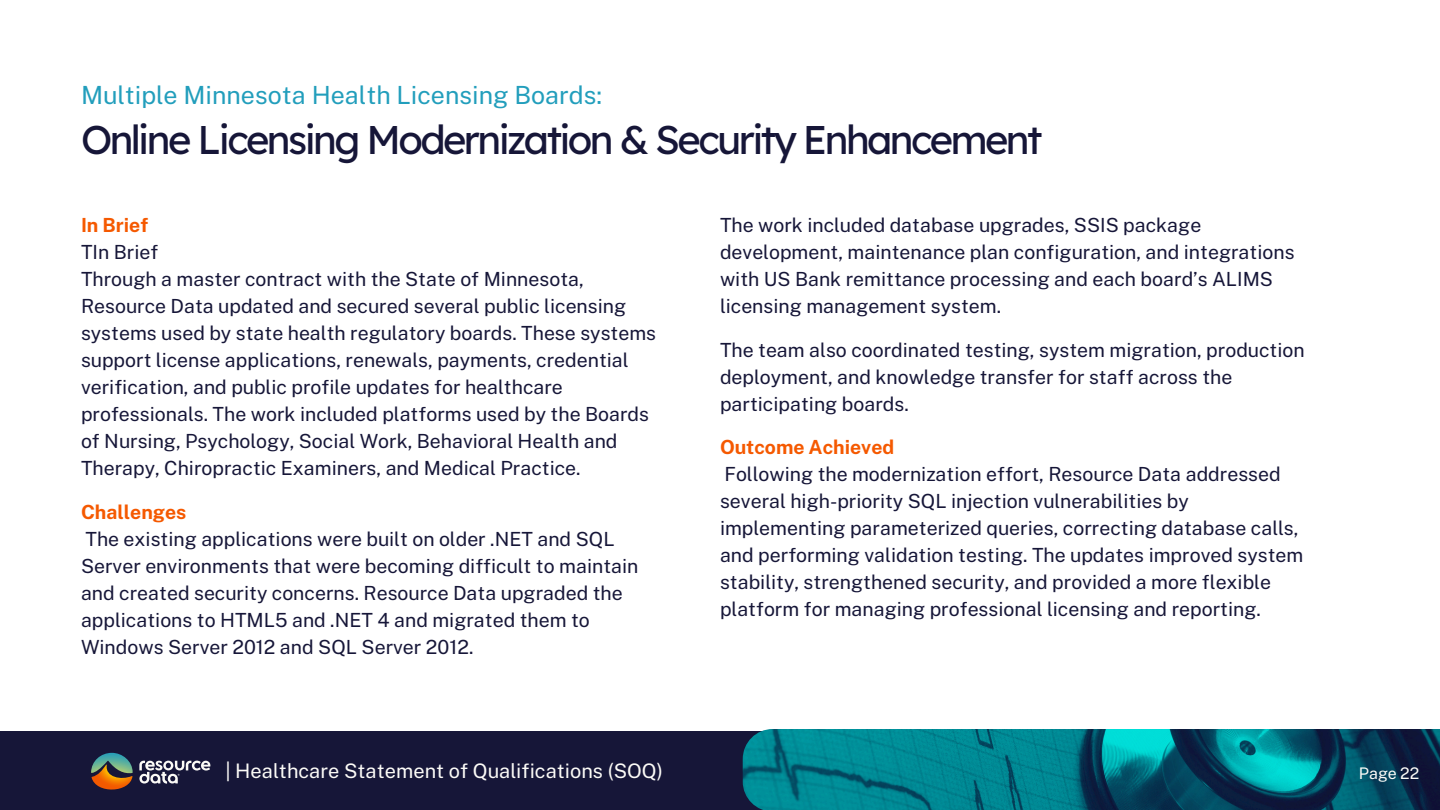
<style>
.page{position:relative;width:1440px;height:810px;background:#fff}
.page>*{position:absolute;margin:0;border:0;box-sizing:border-box;transform-origin:0 0}
.t1{font:40px "Lexend";letter-spacing:-.065em;color:#161638}
.t2{font:25px "Public Sans";color:#229ebc}
.t3{font:20px "Public Sans";color:#fcfbf7}
.t4{font:19.5px/27px "Public Sans";color:#161638}
.t5{font:16px "Public Sans";letter-spacing:-.005em;color:#fcfbf7}
.s1{font-weight:700;color:#f55900}
</style>
<div class="page">
<div style="left:0;top:731px;width:1440px;height:79px;background:#161638"></div>
<img style="left:743px;top:729px;width:697px;height:81px">
<svg style="left:139px;top:760px;width:72px;height:24px"></svg>
<svg style="left:91px;top:753px;width:42px;height:37px"></svg>
<h2 class="t2" style="left:81px;top:80px;width:523px">Multiple Minnesota Health Licensing Boards:</h2>
<h1 class="t1" style="left:81px;top:114px;width:963px">Online Licensing Modernization &amp; Security Enhancement</h1>
<h3 class="t4" style="left:81px;top:212px;width:577px"><span class="s1">In Brief<br></span>TIn Brief<br>Through a master contract with the State of Minnesota, Resource Data updated and secured several public licensing systems used by state health regulatory boards. These systems support license applications, renewals, payments, credential verification, and public profile updates for healthcare professionals. The work included platforms used by the Boards of Nursing, Psychology, Social Work, Behavioral Health and Therapy, Chiropractic Examiners, and Medical Practice.</h3>
<h3 class="t4" style="left:81px;top:498px;width:559px"><span class="s1">Challenges<br></span>The existing applications were built on older .NET and SQL Server environments that were becoming difficult to maintain and created security concerns. Resource Data upgraded the applications to HTML5 and .NET 4 and migrated them to Windows Server 2012 and SQL Server 2012.</h3>
<h3 class="t4" style="left:720px;top:212px;width:576px">The work included database upgrades, SSIS package development, maintenance plan configuration, and integrations with US Bank remittance processing and each board’s ALIMS licensing management system.</h3>
<h3 class="t4" style="left:720px;top:336px;width:586px">The team also coordinated testing, system migration, production deployment, and knowledge transfer for staff across the participating boards.</h3>
<h3 class="t4" style="left:720px;top:434px;width:585px"><span class="s1">Outcome Achieved<br></span>Following the modernization effort, Resource Data addressed several high-priority SQL injection vulnerabilities by implementing parameterized queries, correcting database calls, and performing validation testing. The updates improved system stability, strengthened security, and provided a more flexible platform for managing professional licensing and reporting.</h3>
<h3 class="t3" style="left:225px;top:759px;width:439px">| Healthcare Statement of Qualifications (SOQ)</h3>
<p class="t5" style="left:1359px;top:764px;width:62px">Page 22</p>
</div>
